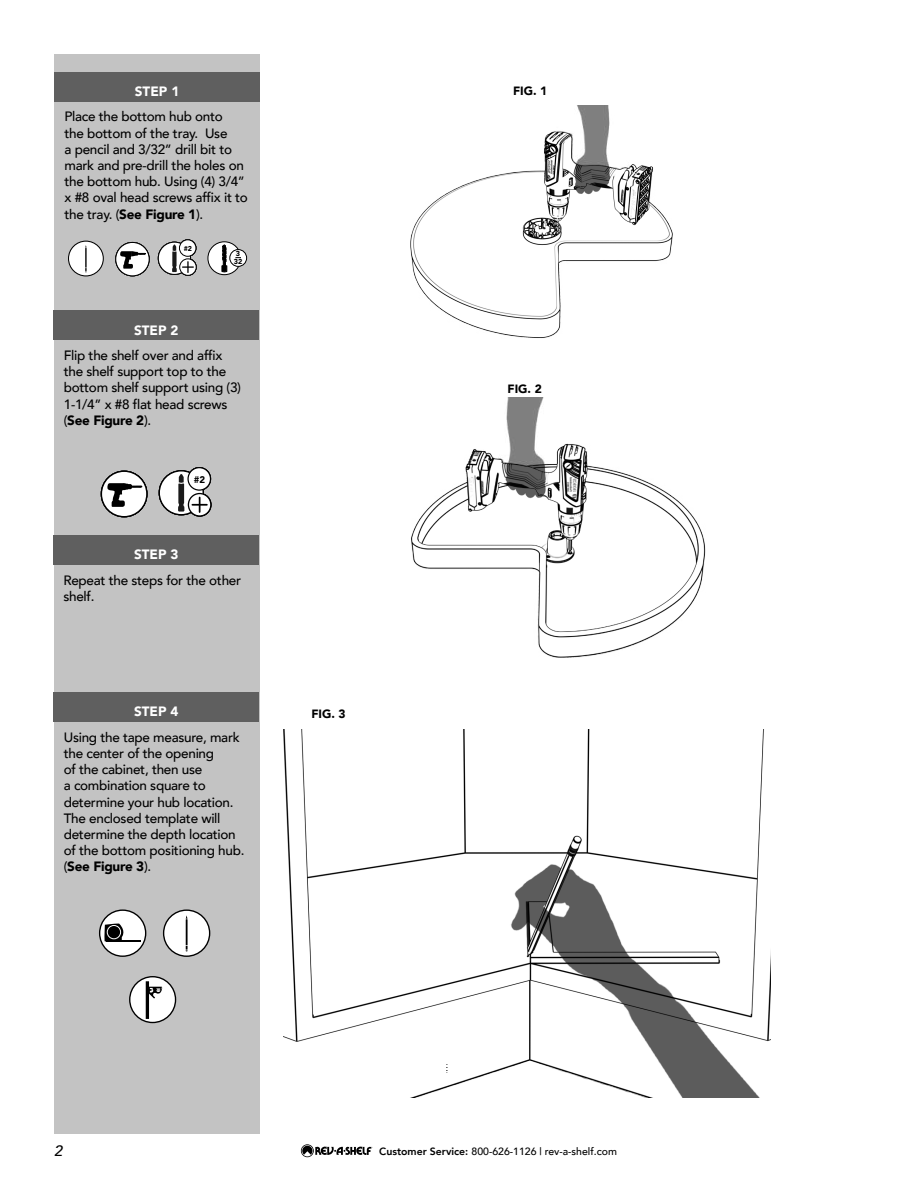
<style>
.page{position:relative;width:918px;height:1188px;background:#fff}
.page>*{position:absolute;margin:0;border:0;box-sizing:border-box;transform-origin:0 0}
.t1{font:italic 500 15px "Avenir";color:#000}
.t2{font:500 13.5px/16.2px "Avenir";letter-spacing:-.02em;color:#000}
.t3{font:900 13.5px "Avenir";color:#fff}
.t4{font:900 12px "Avenir";color:#000}
.t5{font:500 10.5px "Avenir";color:#000}
.t6{font:900 9.6px "Avenir";color:#000}
.t7{font:900 7.2px/8.2px "Avenir";color:#000}
.t8{font:900 7.05px "Avenir";color:#000}
.s1{font-weight:900}
.s2{font-weight:800}
</style>
<div class="page">
<svg style="left:301px;top:1144px;width:71px;height:13px"></svg>
<img style="left:411px;top:397px;width:295px;height:261px">
<div style="left:54px;top:54px;width:206px;height:1080px;background:#c3c3c3"></div>
<div style="left:54px;top:310px;width:205px;height:30px;background:#5f5f5f"></div>
<div style="left:54px;top:692px;width:205px;height:30px;background:#5f5f5f"></div>
<div style="left:54px;top:535px;width:205px;height:30px;background:#5f5f5f"></div>
<div style="left:55px;top:72px;width:205px;height:30px;background:#5f5f5f"></div>
<img style="left:410px;top:106px;width:263px;height:232px">
<img style="left:283px;top:730px;width:487px;height:367px">
<svg style="left:446px;top:1064px;width:2px;height:9px"></svg>
<svg style="left:116px;top:242px;width:33px;height:34px"></svg>
<div style="left:115px;top:242px;width:35px;height:34px;border:1px solid #000;border-radius:50%"></div>
<svg style="left:120px;top:251px;width:26px;height:18px"></svg>
<svg style="left:101px;top:471px;width:46px;height:46px"></svg>
<div style="left:101px;top:471px;width:47px;height:46px;border:1px solid #000;border-radius:50%"></div>
<svg style="left:107px;top:483px;width:35px;height:24px"></svg>
<div style="left:158px;top:242px;width:33px;height:32px;background:#fff;border-radius:50%"></div>
<svg style="left:172px;top:244px;width:5px;height:28px"></svg>
<div style="left:158px;top:242px;width:33px;height:33px;border:1px solid #000;border-radius:50%"></div>
<svg style="left:180px;top:259px;width:16px;height:16px"></svg>
<div style="left:179px;top:258px;width:18px;height:18px;border:1px solid #000;border-radius:50%"></div>
<svg style="left:183px;top:262px;width:10px;height:10px"></svg>
<div style="left:179px;top:240px;width:17px;height:16px;background:#fff;border-radius:50%"></div>
<div style="left:179px;top:239px;width:17px;height:18px;border:1px solid #000;border-radius:50%"></div>
<div style="left:159px;top:471px;width:44px;height:44px;background:#fff;border-radius:50%"></div>
<svg style="left:178px;top:474px;width:6px;height:38px"></svg>
<div style="left:159px;top:470px;width:45px;height:45px;border:1px solid #000;border-radius:50%"></div>
<svg style="left:188px;top:494px;width:23px;height:22px"></svg>
<div style="left:188px;top:493px;width:24px;height:24px;border:1px solid #000;border-radius:50%"></div>
<svg style="left:192px;top:497px;width:15px;height:15px"></svg>
<div style="left:188px;top:468px;width:23px;height:22px;background:#fff;border-radius:50%"></div>
<div style="left:187px;top:467px;width:24px;height:24px;border:1px solid #000;border-radius:50%"></div>
<svg style="left:208px;top:242px;width:33px;height:33px"></svg>
<div style="left:207px;top:241px;width:34px;height:34px;border:1px solid #000;border-radius:50%"></div>
<svg style="left:222px;top:245px;width:5px;height:27px"></svg>
<svg style="left:230px;top:250px;width:17px;height:16px"></svg>
<div style="left:229px;top:249px;width:18px;height:18px;border:1px solid #000;border-radius:50%"></div>
<div style="left:100px;top:910px;width:46px;height:46px;background:#fff;border-radius:50%"></div>
<div style="left:99px;top:909px;width:47px;height:48px;border:1px solid #000;border-radius:50%"></div>
<hr style="left:106px;top:940px;width:34px;height:1px;background:#000">
<svg style="left:104px;top:923px;width:20px;height:18px"></svg>
<div style="left:107px;top:925px;width:14px;height:14px;border:1px solid #fff;border-radius:50%"></div>
<div style="left:164px;top:910px;width:46px;height:46px;background:#fff;border-radius:50%"></div>
<div style="left:163px;top:909px;width:47px;height:48px;border:1px solid #000;border-radius:50%"></div>
<svg style="left:186px;top:915px;width:2px;height:36px"></svg>
<svg style="left:130px;top:977px;width:46px;height:46px"></svg>
<div style="left:129px;top:976px;width:47px;height:47px;border:1px solid #000;border-radius:50%"></div>
<svg style="left:146px;top:981px;width:16px;height:38px"></svg>
<div style="left:69px;top:241px;width:34px;height:35px;background:#fff;border-radius:50%"></div>
<div style="left:68px;top:241px;width:36px;height:35px;border:1px solid #000;border-radius:50%"></div>
<svg style="left:85px;top:245px;width:2px;height:27px"></svg>
<p class="t3" style="left:135px;top:80px;width:46px">STEP 1</p>
<p class="t4" style="left:513px;top:81px;width:36px">FIG. 1</p>
<p class="t2" style="left:64px;top:108px;width:185px">Place the bottom hub onto<br>the bottom of the tray. Use<br>a pencil and 3/32” drill bit to mark and pre-drill the holes on the bottom hub. Using (4) 3/4” x #8 oval head screws affix it to the tray. (<span class="s1">See Figure 1</span>).</p>
<p class="t8" style="left:184px;top:242px;width:10px">#2</p>
<p class="t3" style="left:134px;top:318px;width:46px">STEP 2</p>
<p class="t7" style="left:234px;top:249px;width:10px">3<br>32</p>
<p class="t2" style="left:64px;top:346px;width:179px">Flip the shelf over and affix the shelf support top to the bottom shelf support using (3)<br>1-1/4” x #8 flat head screws (<span class="s1">See Figure 2</span>).</p>
<p class="t6" style="left:194px;top:471px;width:13px">#2</p>
<p class="t3" style="left:134px;top:543px;width:46px">STEP 3</p>
<p class="t2" style="left:63px;top:571px;width:179px">Repeat the steps for the other shelf.</p>
<p class="t3" style="left:134px;top:700px;width:46px">STEP 4</p>
<p class="t2" style="left:64px;top:728px;width:182px">Using the tape measure, mark the center of the opening<br>of the cabinet, then use<br>a combination square to determine your hub location.<br>The enclosed template will determine the depth location of the bottom positioning hub. (<span class="s1">See Figure 3</span>).</p>
<p class="t4" style="left:311px;top:704px;width:36px">FIG. 3</p>
<p class="t4" style="left:508px;top:379px;width:36px">FIG. 2</p>
<p class="t1" style="left:54px;top:1142px;width:10px">2</p>
<p class="t5" style="left:379px;top:1142px;width:239px"><span class="s2">Customer Service:</span> 800-626-1126 | rev-a-shelf.com</p>
</div>
